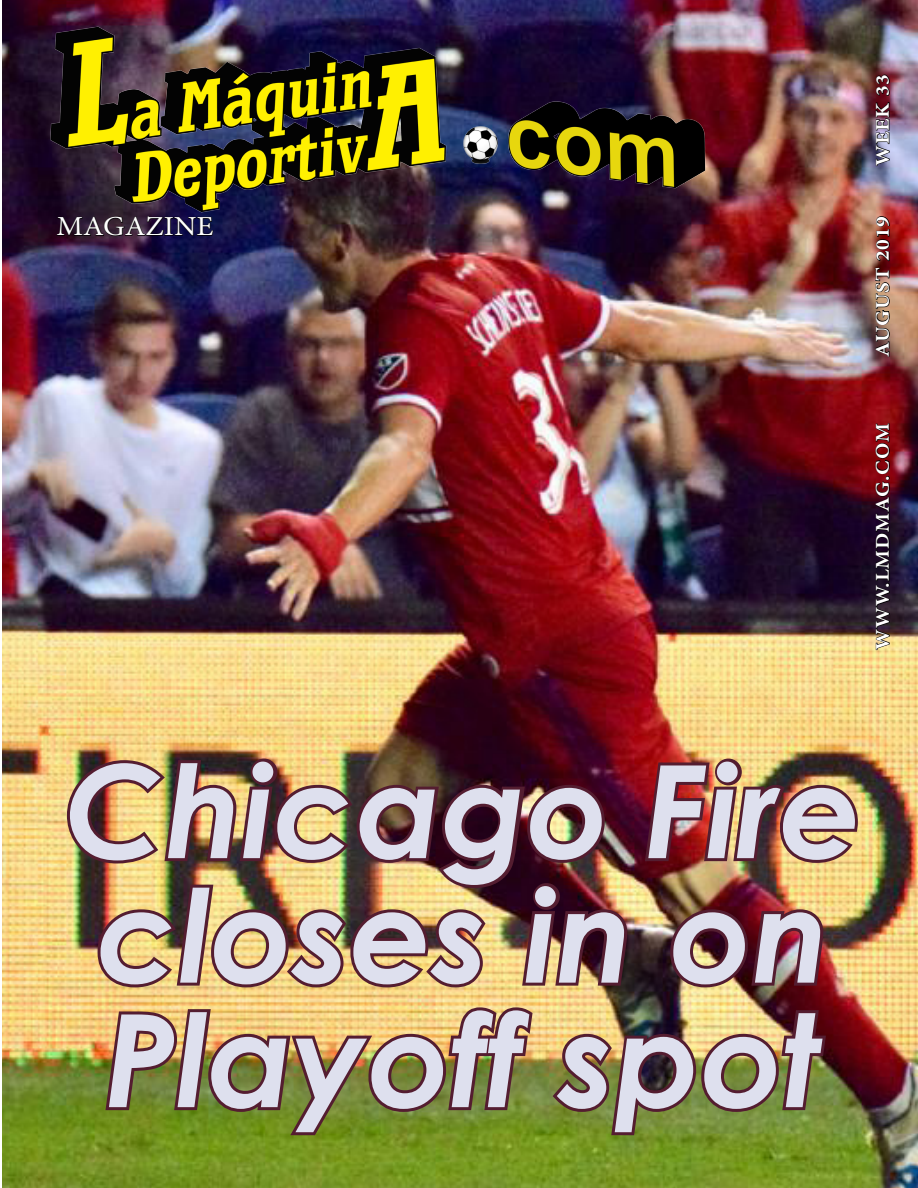
<style>
.page{position:relative;width:918px;height:1188px;background:#fff}
.page>*{position:absolute;margin:0;border:0;box-sizing:border-box;transform-origin:0 0}
.t1{font:italic 700 129px/124.5px "Century Gothic";color:#dee0ee}
.t2{font:27.45px "Minion Pro";color:#fff;scale:1.1 1}
.t3{font:700 19.5px "Minion Pro";letter-spacing:.04em;color:#fff;scale:1.09 1}
</style>
<div class="page">
<img style="left:3px;top:0;width:915px;height:1188px">
<img style="left:40px;top:23px;width:671px;height:224px">
<img style="left:57px;top:199px;width:157px;height:186px">
<svg style="left:875px;top:423px;width:15px;height:227px;background:#38111a"></svg>
<svg style="left:875px;top:268px;width:15px;height:89px"></svg>
<svg style="left:876px;top:216px;width:14px;height:45px"></svg>
<svg style="left:876px;top:74px;width:14px;height:92px"></svg>
<img style="left:642px;top:754px;width:219px;height:112px">
<img style="left:64px;top:754px;width:566px;height:238px">
<img style="left:667px;top:906px;width:159px;height:84px">
<img style="left:102px;top:1004px;width:434px;height:134px">
<img style="left:549px;top:1007px;width:280px;height:131px">
<p class="t2" style="left:56px;top:208px;width:144px">MAGAZINE</p>
<p class="t3" style="left:869px;top:166px;width:86px;rotate:-90deg">WEEK 33</p>
<p class="t3" style="left:869px;top:357px;width:130px;rotate:-90deg">AUGUST 2019</p>
<p class="t3" style="left:869px;top:650px;width:209px;rotate:-90deg">WWW.LMDMAG.COM</p>
<p class="t1" style="left:64px;top:743px;width:799px">Chicago Fire closes in on<br>Playoff spot</p>
</div>
